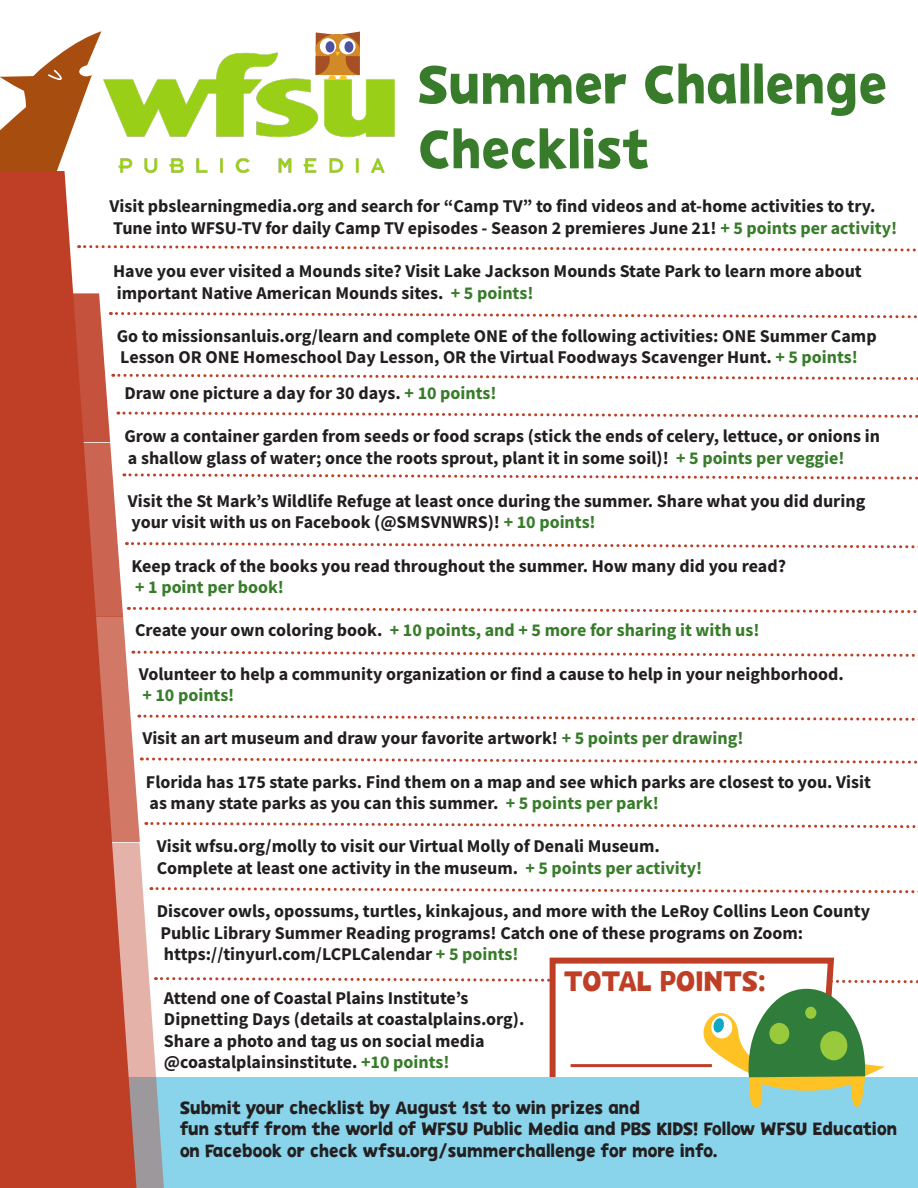
<style>
.page{position:relative;width:918px;height:1188px;background:#fff}
.page>*{position:absolute;margin:0;border:0;box-sizing:border-box;transform-origin:0 0}
.t1{font:54px/64.8px "PBSKIDS Headline";color:#387c2b}
.t2{font:28.5px "PBSKIDS Headline";color:#be3f26}
.t3{font:700 18px/21.6px "Source Sans Pro";color:#231f20}
.t4{font:18px/21.6px "PBSKIDS Headline";color:#231f20}
.t5{font:700 18px "Source Sans Pro";color:#387c2b}
.s1{color:#387c2b}
.s2{color:#231f20}
</style>
<div class="page">
<svg style="left:549px;top:957px;width:286px;height:19px"></svg>
<div style="left:0;top:1077px;width:918px;height:111px;background:#89d4eb"></div>
<svg style="left:0;top:176px;width:136px;height:667px;fill:#be3f26"></svg>
<svg style="left:113px;top:372px;width:805px;height:10px"></svg>
<svg style="left:0;top:843px;width:164px;height:345px;background:#c35b47"></svg>
<svg style="left:155px;top:976px;width:763px;height:132px"></svg>
<svg style="left:79px;top:244px;width:837px;height:9px"></svg>
<svg style="left:124px;top:472px;width:794px;height:9px"></svg>
<svg style="left:110px;top:311px;width:807px;height:9px"></svg>
<svg style="left:128px;top:605px;width:789px;height:10px"></svg>
<svg style="left:118px;top:410px;width:800px;height:10px"></svg>
<svg style="left:133px;top:649px;width:782px;height:10px"></svg>
<svg style="left:139px;top:714px;width:779px;height:7px"></svg>
<svg style="left:141px;top:757px;width:777px;height:7px"></svg>
<svg style="left:146px;top:822px;width:770px;height:6px"></svg>
<svg style="left:151px;top:886px;width:767px;height:9px"></svg>
<hr style="left:571px;top:1064px;width:141px;height:3px;background:#be3f26">
<img style="left:80px;top:31px;width:314px;height:166px">
<svg style="left:0;top:31px;width:101px;height:145px"></svg>
<svg style="left:316px;top:32px;width:44px;height:48px"></svg>
<svg style="left:126px;top:541px;width:792px;height:9px"></svg>
<p class="t1" style="left:418px;top:52px;width:471px">Summer Challenge<br>Checklist</p>
<p class="t3" style="left:110px;top:195px;width:789px">Visit pbslearningmedia.org and search for “Camp TV” to find videos and at-home activities to try.<br>Tune into WFSU-TV for daily Camp TV episodes - Season 2 premieres June 21! <span class="s1">+ 5 points per activity!</span></p>
<p class="t3" style="left:113px;top:260px;width:750px">Have you ever visited a Mounds site? Visit Lake Jackson Mounds State Park to learn more about important Native American Mounds sites. <span class="s1">+ 5 points!</span></p>
<p class="t3" style="left:117px;top:325px;width:761px">Go to missionsanluis.org/learn and complete ONE of the following activities: ONE Summer Camp<br>Lesson OR ONE Homeschool Day Lesson, OR the Virtual Foodways Scavenger Hunt. <span class="s1">+ 5 points!</span></p>
<p class="t3" style="left:124px;top:382px;width:374px">Draw one picture a day for 30 days. <span class="s1">+ 10 points!</span></p>
<p class="t3" style="left:124px;top:425px;width:757px">Grow a container garden from seeds or food scraps (stick the ends of celery, lettuce, or onions in a shallow glass of water; once the roots sprout, plant it in some soil)! <span class="s1">+ 5 points per veggie!</span></p>
<p class="t3" style="left:128px;top:490px;width:739px">Visit the St Mark’s Wildlife Refuge at least once during the summer. Share what you did during your visit with us on Facebook (@SMSVNWRS)! <span class="s1">+ 10 points!</span></p>
<p class="t3" style="left:132px;top:554px;width:656px">Keep track of the books you read throughout the summer. How many did you read? <span class="s1">+ 1 point per book!</span></p>
<p class="t5" style="left:135px;top:618px;width:626px"><span class="s2">Create your own coloring book.</span> + 10 points, and + 5 more for sharing it with us!</p>
<p class="t3" style="left:139px;top:662px;width:707px">Volunteer to help a community organization or find a cause to help in your neighborhood. <span class="s1">+ 10 points!</span></p>
<p class="t3" style="left:142px;top:727px;width:603px">Visit an art museum and draw your favorite artwork! <span class="s1">+ 5 points per drawing!</span></p>
<p class="t3" style="left:146px;top:770px;width:727px">Florida has 175 state parks. Find them on a map and see which parks are closest to you. Visit as many state parks as you can this summer. <span class="s1">+ 5 points per park!</span></p>
<p class="t3" style="left:157px;top:835px;width:547px">Visit wfsu.org/molly to visit our Virtual Molly of Denali Museum.<br>Complete at least one activity in the museum. <span class="s1">+ 5 points per activity!</span></p>
<p class="t3" style="left:157px;top:900px;width:715px">Discover owls, opossums, turtles, kinkajous, and more with the LeRoy Collins Leon County<br>Public Library Summer Reading programs! Catch one of these programs on Zoom: https://tinyurl.com/LCPLCalendar <span class="s1">+ 5 points!</span></p>
<p class="t3" style="left:164px;top:986px;width:306px">Attend one of Coastal Plains Institute’s</p>
<p class="t3" style="left:164px;top:1008px;width:362px">Dipnetting Days (details at coastalplains.org).</p>
<p class="t3" style="left:164px;top:1030px;width:322px">Share a photo and tag us on social media @coastalplainsinstitute. <span class="s1">+10 points!</span></p>
<p class="t2" style="left:564px;top:963px;width:204px">TOTAL POINTS:</p>
<p class="t4" style="left:180px;top:1097px;width:462px">Submit your checklist by August 1st to win prizes and</p>
<p class="t4" style="left:180px;top:1118px;width:719px">fun stuff from the world of WFSU Public Media and PBS KIDS! Follow WFSU Education on Facebook or check wfsu.org/summerchallenge for more info.</p>
</div>
